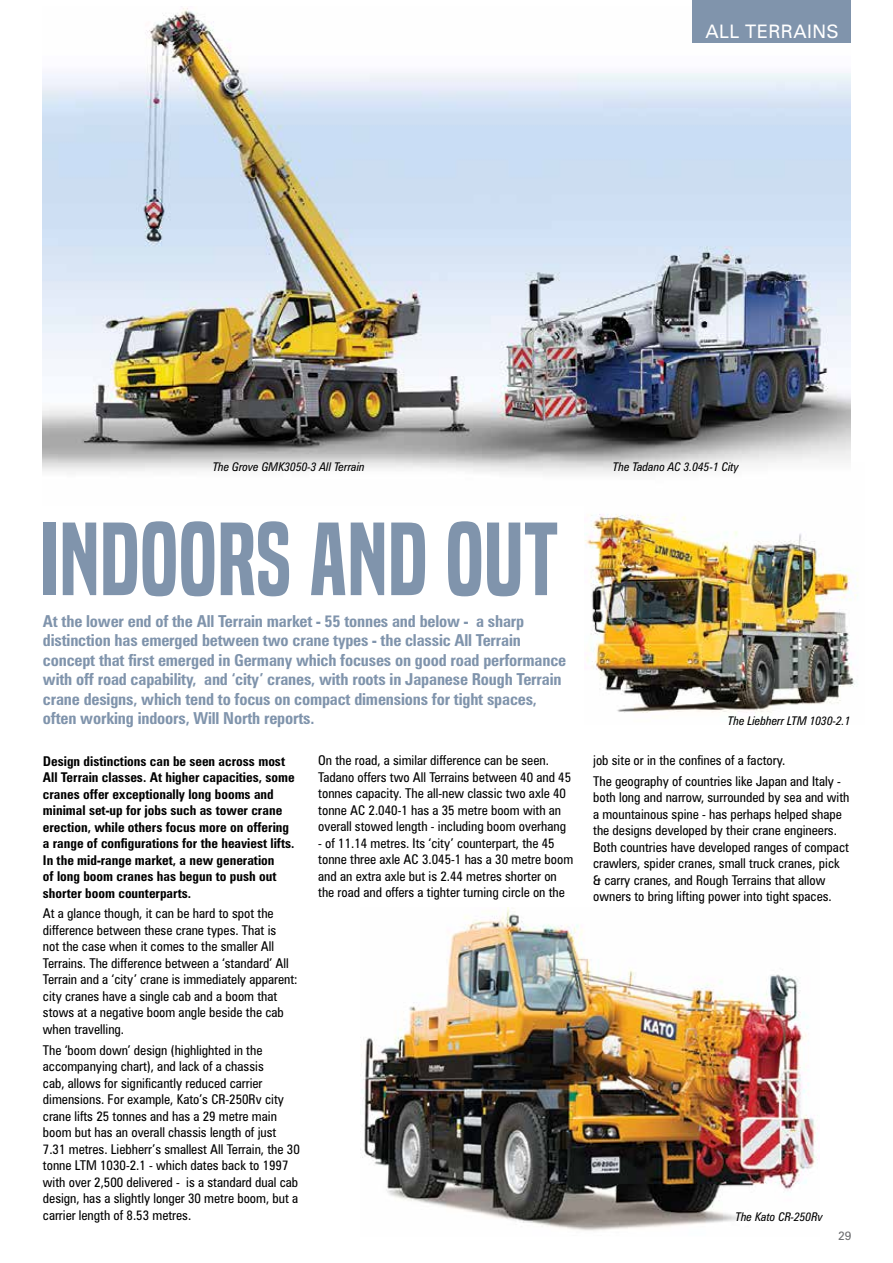
<style>
.page{position:relative;width:893px;height:1263px;background:#fff}
.page>*{position:absolute;margin:0;border:0;box-sizing:border-box;transform-origin:0 0}
.t1{font:95.85px "Built Titling Sb";color:#8094ac}
.t2{font:18.6px "Zurich BT";letter-spacing:.02em;color:#fff}
.t3{font:700 condensed 16.5px/19.5px "Zurich BT";letter-spacing:-.01em;color:#8094ac}
.t4{font:condensed 13.5px/16.5px "Zurich BT";color:#000}
.t5{font:700 condensed 13.5px/16.5px "Zurich BT";color:#000}
.t6{font:italic condensed 12px "Zurich BT";color:#000}
.t7{font:12px "Zurich BT";color:#6d6e71}
</style>
<div class="page">
<img style="left:584px;top:514px;width:274px;height:199px">
<img style="left:43px;top:8px;width:807px;height:466px">
<div style="left:692px;top:0;width:158px;height:43px;background:#8094ac"></div>
<img style="left:360px;top:907px;width:458px;height:324px">
<h2 class="t2" style="left:705px;top:20px;width:13px">ALL</h2>
<h2 class="t2" style="left:745px;top:20px;width:95px">TERRAINS</h2>
<p class="t6" style="left:213px;top:460px;width:154px">The Grove GMK3050-3 All Terrain</p>
<p class="t6" style="left:613px;top:460px;width:127px">The Tadano AC 3.045-1 City</p>
<h1 class="t1" style="left:40px;top:503px;width:37px">INDOORS</h1>
<h1 class="t1" style="left:310px;top:503px;width:174px">AND OUT</h1>
<p class="t3" style="left:43px;top:611px;width:525px">At the lower end of the All Terrain market - 55 tonnes and below - a sharp distinction has emerged between two crane types - the classic All Terrain concept that first emerged in Germany which focuses on good road performance with off road capability, and ‘city’ cranes, with roots in Japanese Rough Terrain crane designs, which tend to focus on compact dimensions for tight spaces, often working indoors, Will North reports.</p>
<p class="t5" style="left:43px;top:752px;width:253px">Design distinctions can be seen across most All Terrain classes. At higher capacities, some cranes offer exceptionally long booms and minimal set-up for jobs such as tower crane erection, while others focus more on offering a range of configurations for the heaviest lifts.<br>In the mid-range market, a new generation<br>of long boom cranes has begun to push out shorter boom counterparts.</p>
<p class="t4" style="left:43px;top:905px;width:256px">At a glance though, it can be hard to spot the difference between these crane types. That is<br>not the case when it comes to the smaller All Terrains. The difference between a ‘standard’ All Terrain and a ‘city’ crane is immediately apparent: city cranes have a single cab and a boom that stows at a negative boom angle beside the cab when travelling.</p>
<p class="t4" style="left:43px;top:1041px;width:258px">The ‘boom down’ design (highlighted in the accompanying chart), and lack of a chassis<br>cab, allows for significantly reduced carrier dimensions. For example, Kato’s CR-250Rv city crane lifts 25 tonnes and has a 29 metre main boom but has an overall chassis length of just 7.31 metres. Liebherr’s smallest All Terrain, the 30 tonne LTM 1030-2.1 - which dates back to 1997 with over 2,500 delivered - is a standard dual cab design, has a slightly longer 30 metre boom, but a carrier length of 8.53 metres.</p>
<p class="t4" style="left:318px;top:752px;width:254px">On the road, a similar difference can be seen.<br>Tadano offers two All Terrains between 40 and 45 tonnes capacity. The all-new classic two axle 40 tonne AC 2.040-1 has a 35 metre boom with an overall stowed length - including boom overhang</p>
<p class="t4" style="left:318px;top:834px;width:256px">- of 11.14 metres. Its ‘city’ counterpart, the 45 tonne three axle AC 3.045-1 has a 30 metre boom and an extra axle but is 2.44 metres shorter on the road and offers a tighter turning circle on the</p>
<p class="t6" style="left:728px;top:714px;width:124px">The Liebherr LTM 1030-2.1</p>
<p class="t4" style="left:593px;top:750px;width:249px;line-height:20.7px">job site or in the confines of a factory.<br>The geography of countries like Japan and Italy -</p>
<p class="t4" style="left:593px;top:789px;width:258px">both long and narrow, surrounded by sea and with a mountainous spine - has perhaps helped shape the designs developed by their crane engineers.<br>Both countries have developed ranges of compact crawlers, spider cranes, small truck cranes, pick &amp; carry cranes, and Rough Terrains that allow owners to bring lifting power into tight spaces.</p>
<p class="t6" style="left:735px;top:1209px;width:89px">The Kato CR-250Rv</p>
<p class="t7" style="left:838px;top:1229px;width:15px">29</p>
</div>
